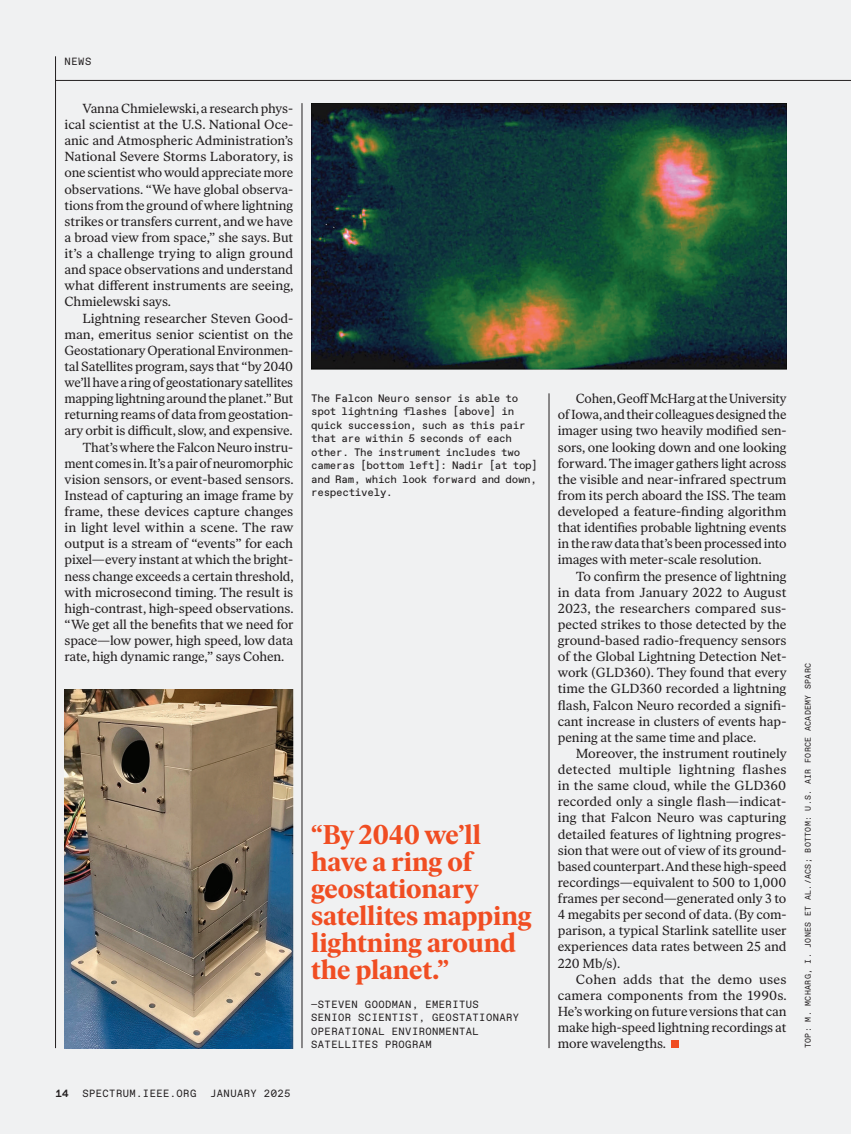
<style>
.page{position:relative;width:851px;height:1134px;background:#fff}
.page>*{position:absolute;margin:0;border:0;box-sizing:border-box;transform-origin:0 0}
.Pullquote{font:700 27px/27px "Ivar Headline";letter-spacing:-.005em;color:#f04d22}
._5_Body_Indent{font:13.2px/16.2px "Ivar Text";letter-spacing:-.005em;color:#231f20;text-align:justify}
.Caption_General{font:10.8px/13.5px "ABC Favorit Mono";letter-spacing:-.025em;color:#231f20}
.Pullquote_Attributio{font:10.5px/13.5px "ABC Favorit Mono";letter-spacing:.04em;color:#231f20}
.SectionRubrik{font:10.5px "ABC Favorit Mono";color:#231f20}
.t1{font:700 10.5px "ABC Favorit Mono";color:#231f20}
.Credit_Gutter{font:8.25px "ABC Favorit Mono";letter-spacing:.04em;color:#231f20}
</style>
<div class="page">
<div style="left:0;top:0;width:850px;height:1134px;background:#f0f1f2"></div>
<hr style="left:55px;top:56px;width:1px;height:992px;background:#231f20">
<hr style="left:56px;top:80px;width:794px;height:1px;background:#231f20">
<hr style="left:548px;top:393px;width:1px;height:655px;background:#231f20">
<div style="left:671px;top:1041px;width:7px;height:7px;background:#f04d22"></div>
<hr style="left:302px;top:103px;width:1px;height:945px;background:#231f20">
<img style="left:64px;top:690px;width:229px;height:358px">
<img style="left:311px;top:103px;width:475px;height:266px">
<p class="SectionRubrik" style="left:64px;top:55px;width:28px">NEWS</p>
<p class="_5_Body_Indent" style="left:64px;top:100px;width:230px;text-indent:18px">Vanna Chmielewski, a research phys&shy;ical scientist at the U.S. National Oce&shy;anic and Atmospheric Administration’s National Severe Storms Laboratory, is one scientist who would appreciate more observations. “We have global observa&shy;tions from the ground of where lightning strikes or transfers current, and we have a broad view from space,” she says. But it’s a challenge trying to align ground and space observations and understand what different instruments are seeing, Chmielewski says.</p>
<p class="_5_Body_Indent" style="left:64px;top:310px;width:230px;text-indent:18px">Lightning researcher Steven Good&shy;man, emeritus senior scientist on the Geostationary Operational Environmen&shy;tal Satellites program, says that “by 2040 we’ll have a ring of geostationary satellites mapping lightning around the planet.” But returning reams of data from geostation&shy;ary orbit is difficult, slow, and expensive.</p>
<p class="_5_Body_Indent" style="left:64px;top:439px;width:230px;text-indent:18px">That’s where the Falcon Neuro instru&shy;ment comes in. It’s a pair of neuromorphic vision sensors, or event-based sensors.<br>Instead of capturing an image frame by frame, these devices capture changes in light level within a scene. The raw output is a stream of “events” for each pixel—every instant at which the bright&shy;ness change exceeds a certain threshold, with microsecond timing. The result is high-contrast, high-speed observations. “We get all the benefits that we need for space—low power, high speed, low data rate, high dynamic range,” says Cohen.</p>
<p class="Caption_General" style="left:311px;top:392px;width:228px">The Falcon Neuro sensor is able to spot lightning flashes [above] in quick succession, such as this pair that are within 5 seconds of each other. The instrument includes two cameras [bottom left]: Nadir [at top] and Ram, which look forward and down, respectively.</p>
<p class="t1" style="left:56px;top:1087px;width:15px">14</p>
<p class="Pullquote_Attributio" style="left:82px;top:1086px;width:115px">SPECTRUM.IEEE.ORG</p>
<p class="Pullquote_Attributio" style="left:210px;top:1086px;width:82px">JANUARY 2025</p>
<p class="Pullquote" style="left:311px;top:822px;width:222px">“By 2040 we’ll have a ring of geostationary satellites mapping lightning around the planet.”</p>
<p class="Pullquote_Attributio" style="left:311px;top:997px;width:209px">—STEVEN GOODMAN, EMERITUS<br>SENIOR SCIENTIST, GEOSTATIONARY<br>OPERATIONAL ENVIRONMENTAL<br>SATELLITES PROGRAM</p>
<p class="_5_Body_Indent" style="left:558px;top:390px;width:230px;text-indent:18px">Cohen, Geoff McHarg at the University of Iowa, and their colleagues designed the imager using two heavily modified sen&shy;sors, one looking down and one looking forward. The imager gathers light across the visible and near-infrared spectrum from its perch aboard the ISS. The team developed a feature-finding algorithm that identifies probable lightning events in the raw data that’s been processed into images with meter-scale resolution.</p>
<p class="_5_Body_Indent" style="left:558px;top:568px;width:230px;text-indent:18px">To confirm the presence of lightning in data from January 2022 to August 2023, the researchers compared sus&shy;pected strikes to those detected by the ground-based radio-frequency sensors of the Global Lightning Detection Net&shy;work (GLD360). They found that every time the GLD360 recorded a lightning flash, Falcon Neuro recorded a signifi&shy;cant increase in clusters of events hap&shy;pening at the same time and place.</p>
<p class="_5_Body_Indent" style="left:558px;top:745px;width:230px;text-indent:18px">Moreover, the instrument routinely detected multiple lightning flashes in the same cloud, while the GLD360 recorded only a single flash—indicat&shy;ing that Falcon Neuro was capturing detailed features of lightning progres&shy;sion that were out of view of its ground&shy;based counterpart. And these high-speed recordings—equivalent to 500 to 1,000 frames per second—generated only 3 to 4 megabits per second of data. (By com&shy;parison, a typical Starlink satellite user experiences data rates between 25 and 220 Mb/s).</p>
<p class="_5_Body_Indent" style="left:558px;top:971px;width:230px;text-indent:18px">Cohen adds that the demo uses camera components from the 1990s.<br>He’s working on future versions that can make high-speed lightning recordings at more wavelengths.</p>
<p class="Credit_Gutter" style="left:803px;top:1048px;width:387px;rotate:-90deg">TOP: M. MCHARG, I. JONES ET AL./ACS; BOTTOM: U.S. AIR FORCE ACADEMY SPARC</p>
</div>
